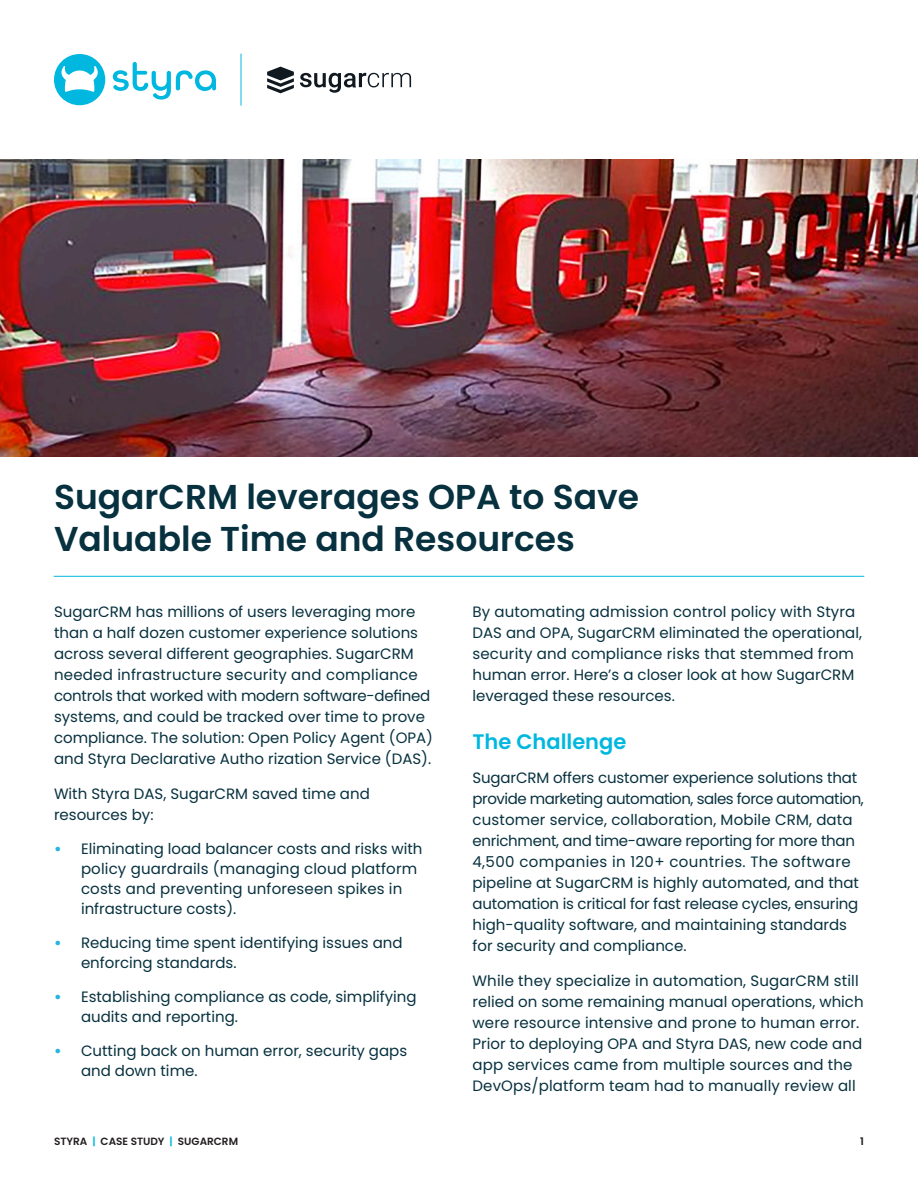
<style>
.page{position:relative;width:918px;height:1188px;background:#fff}
.page>*{position:absolute;margin:0;border:0;box-sizing:border-box;transform-origin:0 0}
.t1{font:600 34.5px/42px "Poppins";color:#07313f}
.t2{font:600 21px "Poppins";color:#00b7e0}
.t3{font:15px/21px "Poppins";color:#07313f}
.t4{font:600 10.5px "Poppins";color:#231f20}
.s1{font-weight:700;color:#24b5e0}
.s2{color:#00b7e0}
</style>
<div class="page">
<svg style="left:54px;top:54px;width:162px;height:51px"></svg>
<img style="left:0;top:159px;width:918px;height:297px">
<hr style="left:241px;top:54px;width:1px;height:51px;background:#00b7e0">
<svg style="left:267px;top:67px;width:144px;height:26px"></svg>
<hr style="left:54px;top:576px;width:810px;height:1px;background:#00b7e0">
<p class="t1" style="left:54px;top:476px;width:587px">SugarCRM leverages OPA to Save<br>Valuable Time and Resources</p>
<p class="t3" style="left:54px;top:602px;width:381px">SugarCRM has millions of users leveraging more than a half dozen customer experience solutions across several different geographies. SugarCRM needed infrastructure security and compliance controls that worked with modern software-defined systems, and could be tracked over time to prove compliance. The solution: Open Policy Agent (OPA) and Styra Declarative Autho rization Service (DAS).</p>
<p class="t3" style="left:54px;top:783px;width:317px">With Styra DAS, SugarCRM saved time and resources by:</p>
<p class="t3" style="left:81px;top:838px;width:343px;line-height:20.2px;text-indent:-27px"><span class="s1">•</span> Eliminating load balancer costs and risks with policy guardrails (managing cloud platform costs and preventing unforeseen spikes in infrastructure costs).</p>
<p class="t3" style="left:81px;top:933px;width:323px;line-height:20.2px;text-indent:-27px"><span class="s1">•</span> Reducing time spent identifying issues and enforcing standards.</p>
<p class="t3" style="left:81px;top:987px;width:337px;line-height:20.2px;text-indent:-27px"><span class="s1">•</span> Establishing compliance as code, simplifying audits and reporting.</p>
<p class="t3" style="left:81px;top:1041px;width:328px;line-height:20.2px;text-indent:-27px"><span class="s1">•</span> Cutting back on human error, security gaps and down time.</p>
<p class="t3" style="left:472px;top:602px;width:391px">By automating admission control policy with Styra DAS and OPA, SugarCRM eliminated the operational, security and compliance risks that stemmed from human error. Here’s a closer look at how SugarCRM leveraged these resources.</p>
<p class="t2" style="left:472px;top:729px;width:155px">The Challenge</p>
<p class="t3" style="left:472px;top:767px;width:393px">SugarCRM offers customer experience solutions that provide marketing automation, sales force automation, customer service, collaboration, Mobile CRM, data enrichment, and time-aware reporting for more than 4,500 companies in 120+ countries. The software pipeline at SugarCRM is highly automated, and that automation is critical for fast release cycles, ensuring high-quality software, and maintaining standards for security and compliance.</p>
<p class="t3" style="left:472px;top:970px;width:393px">While they specialize in automation, SugarCRM still relied on some remaining manual operations, which were resource intensive and prone to human error.<br>Prior to deploying OPA and Styra DAS, new code and app services came from multiple sources and the DevOps/platform team had to manually review all</p>
<p class="t4" style="left:54px;top:1135px;width:186px">STYRA <span class="s2">|</span> CASE STUDY <span class="s2">|</span> SUGARCRM</p>
<p class="t4" style="left:860px;top:1135px;width:5px">1</p>
</div>
